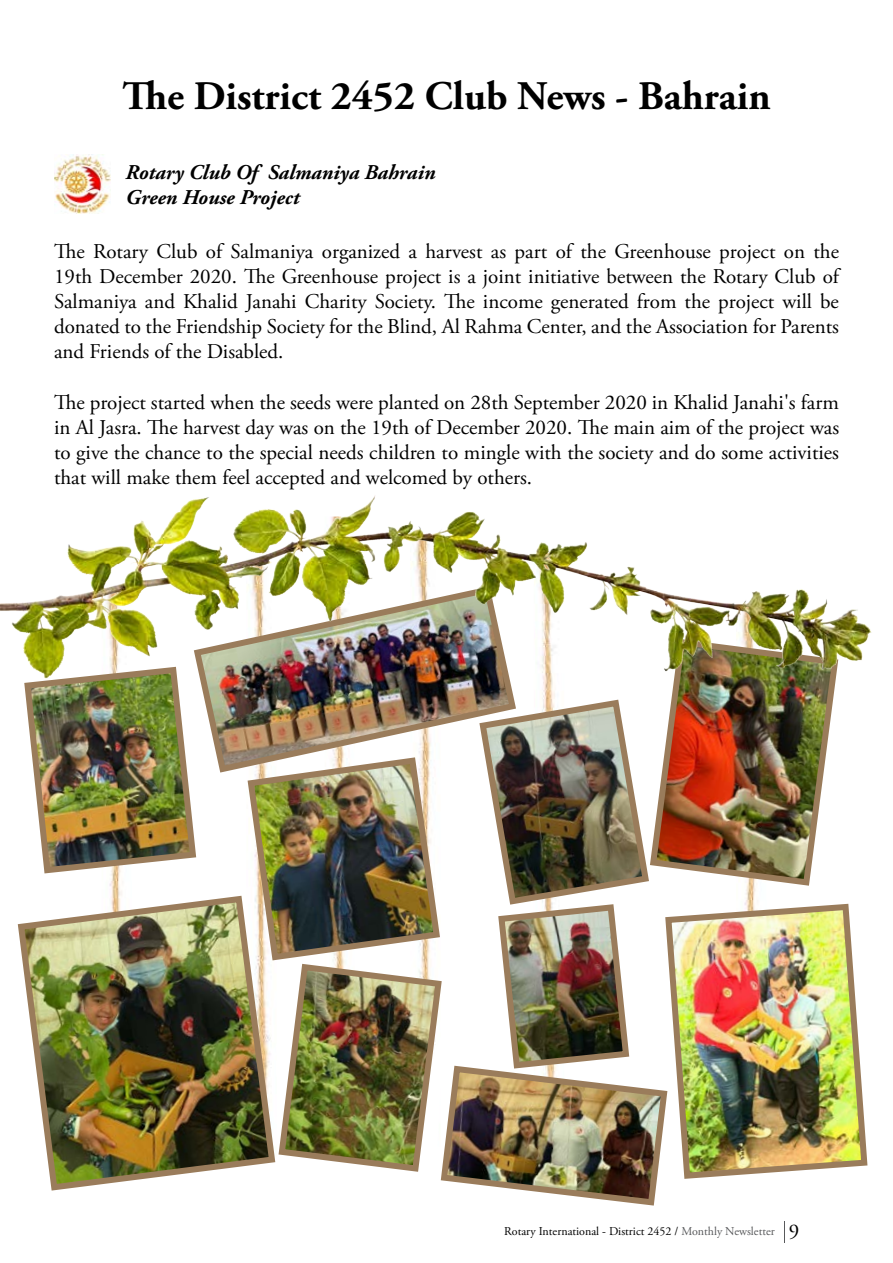
<style>
.page{position:relative;width:893px;height:1263px;background:#fff}
.page>*{position:absolute;margin:0;border:0;box-sizing:border-box;transform-origin:0 0}
.t1{font:700 40.5px "Adobe Garamond Pro";color:#000}
.t2{font:21px/25.2px "Adobe Garamond Pro";color:#000;text-align:justify}
.t3{font:italic 700 21px/25.2px "Adobe Garamond Pro";color:#000}
.t4{font:12px "Adobe Garamond Pro";color:#000}
.s1{color:#58595b}
.s2{font-size:21px}
</style>
<div class="page">
<svg style="left:784px;top:1223px;width:1px;height:19px"></svg>
<img style="left:0;top:496px;width:872px;height:727px">
<img style="left:54px;top:155px;width:57px;height:58px">
<h1 class="t1" style="left:122px;top:73px;width:650px">The District 2452 Club News - Bahrain</h1>
<p class="t3" style="left:126px;top:160px;width:311px">Rotary Club Of Salmaniya Bahrain<br>Green House Project</p>
<p class="t2" style="left:54px;top:239px;width:786px">The Rotary Club of Salmaniya organized a harvest as part of the Greenhouse project on the 19th December 2020. The Greenhouse project is a joint initiative between the Rotary Club of Salmaniya and Khalid Janahi Charity Society. The income generated from the project will be donated to the Friendship Society for the Blind, Al Rahma Center, and the Association for Parents and Friends of the Disabled.</p>
<p class="t2" style="left:54px;top:390px;width:787px">The project started when the seeds were planted on 28th September 2020 in Khalid Janahi's farm in Al Jasra. The harvest day was on the 19th of December 2020. The main aim of the project was to give the chance to the special needs children to mingle with the society and do some activities that will make them feel accepted and welcomed by others.</p>
<p class="t4" style="left:504px;top:1224px;width:296px">Rotary International - District 2452 / <span class="s1">Monthly Newsletter</span> <span class="s2">9</span></p>
</div>
